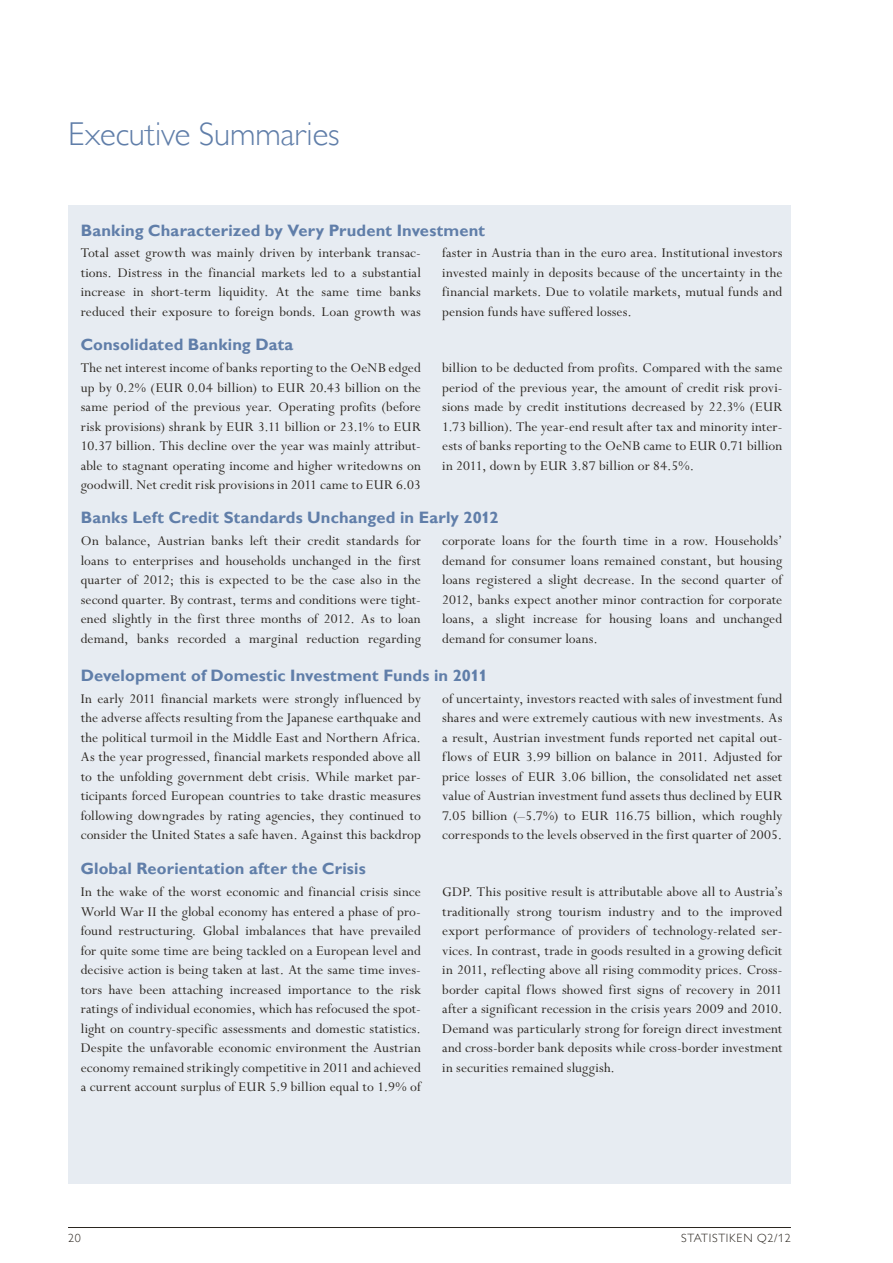
<style>
.page{position:relative;width:893px;height:1263px;background:#fff}
.page>*{position:absolute;margin:0;border:0;box-sizing:border-box;transform-origin:0 0}
.t1{font:300 33px "Gill Sans MT Pro";letter-spacing:-.005em;color:#607ea9}
.t2{font:700 16.5px "Gill Sans MT Pro";letter-spacing:.005em;color:#607ea9}
.t3{font:15px/19.5px "Perpetua Std";letter-spacing:.005em;color:#2b2620;text-align:justify}
.t4{font:300 12px "Gill Sans MT Pro";letter-spacing:.06em;color:#2b2620}
</style>
<div class="page">
<hr style="left:68px;top:1227px;width:723px;height:1px;background:#2b2620">
<div style="left:68px;top:205px;width:723px;height:978px;background:#e7ecf2"></div>
<h1 class="t1" style="left:68px;top:114px;width:273px">Executive Summaries</h1>
<p class="t2" style="left:81px;top:220px;width:406px">Banking Characterized by Very Prudent Investment</p>
<p class="t3" style="left:81px;top:244px;width:342px">Total asset growth was mainly driven by interbank transac&shy;tions. Distress in the financial markets led to a substantial increase in short-term liquidity. At the same time banks reduced their exposure to foreign bonds. Loan growth was</p>
<p class="t3" style="left:442px;top:244px;width:342px">faster in Austria than in the euro area. Institutional investors invested mainly in deposits because of the uncertainty in the financial markets. Due to volatile markets, mutual funds and pension funds have suffered losses.</p>
<p class="t2" style="left:81px;top:334px;width:214px">Consolidated Banking Data</p>
<p class="t3" style="left:81px;top:359px;width:342px">The net interest income of banks reporting to the OeNB edged up by 0.2% (EUR 0.04 billion) to EUR 20.43 billion on the same period of the previous year. Operating profits (before risk provisions) shrank by EUR 3.11 billion or 23.1% to EUR 10.37 billion. This decline over the year was mainly attribut&shy;able to stagnant operating income and higher writedowns on goodwill. Net credit risk provisions in 2011 came to EUR 6.03</p>
<p class="t3" style="left:442px;top:359px;width:342px">billion to be deducted from profits. Compared with the same period of the previous year, the amount of credit risk provi&shy;sions made by credit institutions decreased by 22.3% (EUR 1.73 billion). The year-end result after tax and minority inter&shy;ests of banks reporting to the OeNB came to EUR 0.71 billion in 2011, down by EUR 3.87 billion or 84.5%.</p>
<p class="t2" style="left:81px;top:507px;width:419px">Banks Left Credit Standards Unchanged in Early 2012</p>
<p class="t3" style="left:81px;top:532px;width:342px">On balance, Austrian banks left their credit standards for loans to enterprises and households unchanged in the first quarter of 2012; this is expected to be the case also in the second quarter. By contrast, terms and conditions were tight&shy;ened slightly in the first three months of 2012. As to loan demand, banks recorded a marginal reduction regarding</p>
<p class="t3" style="left:442px;top:532px;width:342px">corporate loans for the fourth time in a row. Households’ demand for consumer loans remained constant, but housing loans registered a slight decrease. In the second quarter of 2012, banks expect another minor contraction for corporate loans, a slight increase for housing loans and unchanged demand for consumer loans.</p>
<p class="t2" style="left:81px;top:665px;width:408px">Development of Domestic Investment Funds in 2011</p>
<p class="t3" style="left:81px;top:689px;width:342px">In early 2011 financial markets were strongly influenced by the adverse affects resulting from the Japanese earthquake and the political turmoil in the Middle East and Northern Africa.<br>As the year progressed, financial markets responded above all to the unfolding government debt crisis. While market par&shy;ticipants forced European countries to take drastic measures following downgrades by rating agencies, they continued to consider the United States a safe haven. Against this backdrop</p>
<p class="t2" style="left:81px;top:858px;width:286px">Global Reorientation after the Crisis</p>
<p class="t3" style="left:81px;top:883px;width:342px">In the wake of the worst economic and financial crisis since World War II the global economy has entered a phase of pro&shy;found restructuring. Global imbalances that have prevailed for quite some time are being tackled on a European level and decisive action is being taken at last. At the same time inves&shy;tors have been attaching increased importance to the risk ratings of individual economies, which has refocused the spot&shy;light on country-specific assessments and domestic statistics.<br>Despite the unfavorable economic environment the Austrian economy remained strikingly competitive in 2011 and achieved a current account surplus of EUR 5.9 billion equal to 1.9% of</p>
<p class="t3" style="left:442px;top:689px;width:342px">of uncertainty, investors reacted with sales of investment fund shares and were extremely cautious with new investments. As a result, Austrian investment funds reported net capital out&shy;flows of EUR 3.99 billion on balance in 2011. Adjusted for price losses of EUR 3.06 billion, the consolidated net asset value of Austrian investment fund assets thus declined by EUR 7.05 billion (–5.7%) to EUR 116.75 billion, which roughly corresponds to the levels observed in the first quarter of 2005.</p>
<p class="t3" style="left:442px;top:883px;width:342px">GDP. This positive result is attributable above all to Austria’s traditionally strong tourism industry and to the improved export performance of providers of technology-related ser&shy;vices. In contrast, trade in goods resulted in a growing deficit in 2011, reflecting above all rising commodity prices. Cross&shy;border capital flows showed first signs of recovery in 2011 after a significant recession in the crisis years 2009 and 2010.<br>Demand was particularly strong for foreign direct investment and cross-border bank deposits while cross-border investment in securities remained sluggish.</p>
<p class="t4" style="left:68px;top:1231px;width:14px">20</p>
<p class="t4" style="left:681px;top:1231px;width:111px">Statistiken Q2/12</p>
</div>
